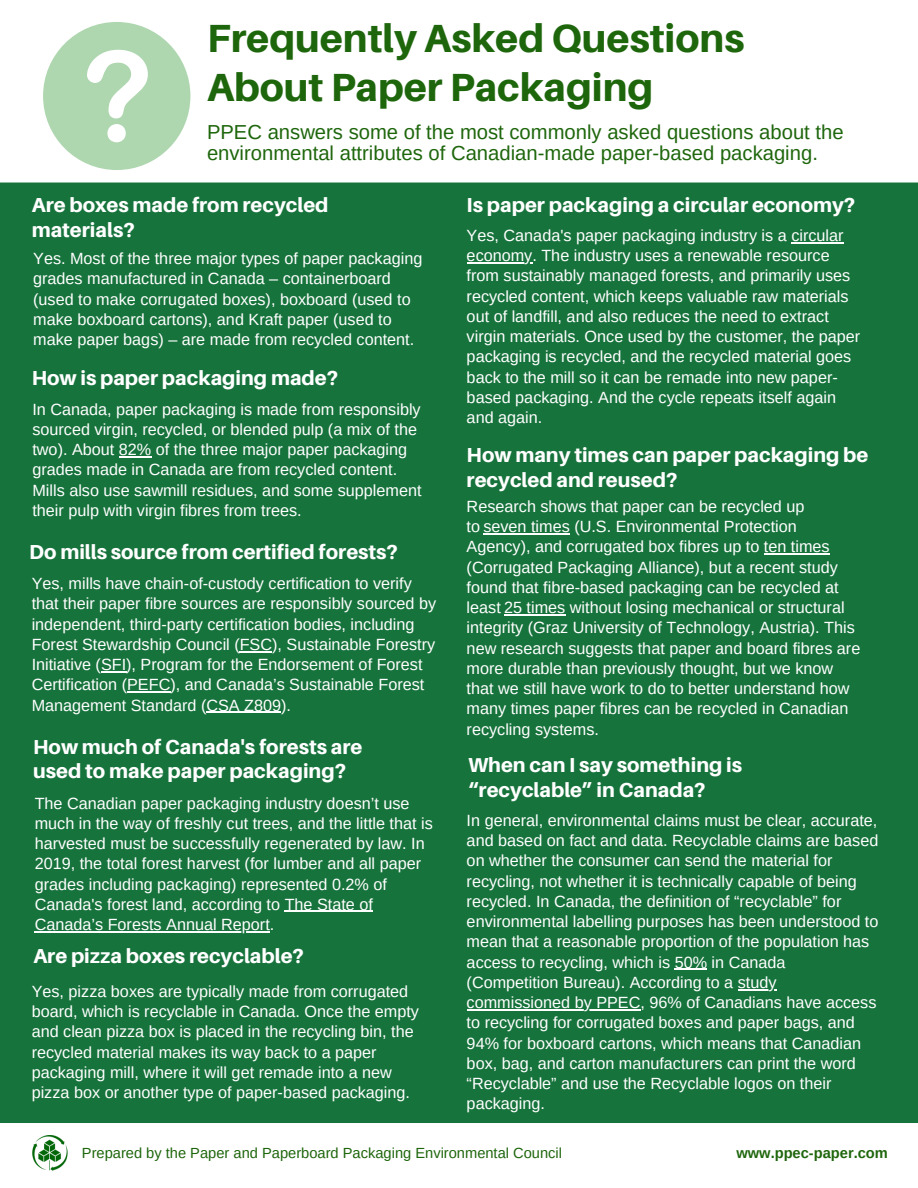
<style>
.page{position:relative;width:918px;height:1188px;background:#fff}
.page>*{position:absolute;margin:0;border:0;box-sizing:border-box;transform-origin:0 0}
.t1{font:800 39.3px/48.3px "Aileron";color:#1e660c}
.t2{font:800 20.25px/24.8px "Aileron";color:#fff}
.t3{font:20.25px/21.3px "Arimo";color:#1e660c}
.t4{font:16.2px/20.2px "Arimo";color:#fff}
.t5{font:14.7px "Arimo";color:#1e660c}
.t6{font:700 14.7px "Arimo";color:#1e660c}
</style>
<div class="page">
<div style="left:0;top:183px;width:918px;height:940px;background:#17733c"></div>
<div style="left:43px;top:22px;width:147px;height:148px;background:#aed7af;border-radius:50%"></div>
<svg style="left:87px;top:50px;width:61px;height:92px"></svg>
<hr style="left:285px;top:911px;width:88px;height:1px;background:#fff">
<hr style="left:35px;top:931px;width:235px;height:1px;background:#fff">
<hr style="left:240px;top:651px;width:32px;height:1px;background:#fff">
<svg style="left:101px;top:671px;width:25px;height:1px"></svg>
<hr style="left:127px;top:692px;width:43px;height:1px;background:#fff">
<hr style="left:206px;top:712px;width:75px;height:1px;background:#fff">
<hr style="left:791px;top:242px;width:53px;height:1px;background:#fff">
<hr style="left:467px;top:262px;width:65px;height:1px;background:#fff">
<hr style="left:119px;top:456px;width:32px;height:1px;background:#fff">
<hr style="left:483px;top:533px;width:87px;height:1px;background:#fff">
<hr style="left:764px;top:554px;width:66px;height:1px;background:#fff">
<hr style="left:504px;top:614px;width:61px;height:1px;background:#fff">
<hr style="left:675px;top:969px;width:32px;height:1px;background:#fff">
<hr style="left:738px;top:989px;width:39px;height:1px;background:#fff">
<hr style="left:467px;top:1009px;width:173px;height:1px;background:#fff">
<img style="left:32px;top:1135px;width:36px;height:35px">
<h1 class="t1" style="left:207px;top:14px;width:539px">Frequently Asked Questions<br>About Paper Packaging</h1>
<p class="t3" style="left:207px;top:121px;width:638px">PPEC answers some of the most commonly asked questions about the environmental attributes of Canadian-made paper-based packaging.</p>
<p class="t2" style="left:467px;top:192px;width:390px">Is paper packaging a circular economy?</p>
<p class="t4" style="left:467px;top:225px;width:395px">Yes, Canada's paper packaging industry is a circular economy. The industry uses a renewable resource from sustainably managed forests, and primarily uses recycled content, which keeps valuable raw materials out of landfill, and also reduces the need to extract virgin materials. Once used by the customer, the paper packaging is recycled, and the recycled material goes back to the mill so it can be remade into new paper&shy;based packaging. And the cycle repeats itself again and again.</p>
<p class="t2" style="left:32px;top:192px;width:298px">Are boxes made from recycled materials?</p>
<p class="t4" style="left:33px;top:248px;width:391px">Yes. Most of the three major types of paper packaging grades manufactured in Canada – containerboard (used to make corrugated boxes), boxboard (used to make boxboard cartons), and Kraft paper (used to make paper bags) – are made from recycled content.</p>
<p class="t2" style="left:32px;top:365px;width:308px">How is paper packaging made?</p>
<p class="t4" style="left:32px;top:399px;width:391px">In Canada, paper packaging is made from responsibly sourced virgin, recycled, or blended pulp (a mix of the two). About 82% of the three major paper packaging grades made in Canada are from recycled content.<br>Mills also use sawmill residues, and some supplement their pulp with virgin fibres from trees.</p>
<p class="t2" style="left:467px;top:443px;width:403px">How many times can paper packaging be recycled and reused?</p>
<p class="t4" style="left:467px;top:496px;width:395px">Research shows that paper can be recycled up<br>to seven times (U.S. Environmental Protection Agency), and corrugated box fibres up to ten times (Corrugated Packaging Alliance), but a recent study found that fibre-based packaging can be recycled at least 25 times without losing mechanical or structural integrity (Graz University of Technology, Austria). This new research suggests that paper and board fibres are more durable than previously thought, but we know that we still have work to do to better understand how many times paper fibres can be recycled in Canadian recycling systems.</p>
<p class="t2" style="left:468px;top:752px;width:276px">When can I say something is “recyclable” in Canada?</p>
<p class="t4" style="left:467px;top:810px;width:413px">In general, environmental claims must be clear, accurate, and based on fact and data. Recyclable claims are based on whether the consumer can send the material for recycling, not whether it is technically capable of being recycled. In Canada, the definition of “recyclable” for environmental labelling purposes has been understood to mean that a reasonable proportion of the population has access to recycling, which is 50% in Canada (Competition Bureau). According to a study commissioned by PPEC, 96% of Canadians have access to recycling for corrugated boxes and paper bags, and 94% for boxboard cartons, which means that Canadian box, bag, and carton manufacturers can print the word “Recyclable” and use the Recyclable logos on their packaging.</p>
<p class="t2" style="left:29px;top:540px;width:370px">Do mills source from certified forests?</p>
<p class="t4" style="left:32px;top:573px;width:406px">Yes, mills have chain-of-custody certification to verify that their paper fibre sources are responsibly sourced by independent, third-party certification bodies, including Forest Stewardship Council (FSC), Sustainable Forestry Initiative (SFI), Program for the Endorsement of Forest Certification (PEFC), and Canada’s Sustainable Forest Management Standard (CSA Z809).</p>
<p class="t2" style="left:33px;top:734px;width:331px">How much of Canada's forests are used to make paper packaging?</p>
<p class="t4" style="left:35px;top:793px;width:400px">The Canadian paper packaging industry doesn’t use much in the way of freshly cut trees, and the little that is harvested must be successfully regenerated by law. In 2019, the total forest harvest (for lumber and all paper grades including packaging) represented 0.2% of Canada's forest land, according to The State of Canada’s Forests Annual Report.</p>
<p class="t2" style="left:33px;top:943px;width:272px">Are pizza boxes recyclable?</p>
<p class="t4" style="left:32px;top:981px;width:389px">Yes, pizza boxes are typically made from corrugated board, which is recyclable in Canada. Once the empty and clean pizza box is placed in the recycling bin, the recycled material makes its way back to a paper packaging mill, where it will get remade into a new pizza box or another type of paper-based packaging.</p>
<p class="t5" style="left:82px;top:1144px;width:482px">Prepared by the Paper and Paperboard Packaging Environmental Council</p>
<p class="t6" style="left:736px;top:1144px;width:153px">www.ppec-paper.com</p>
</div>
